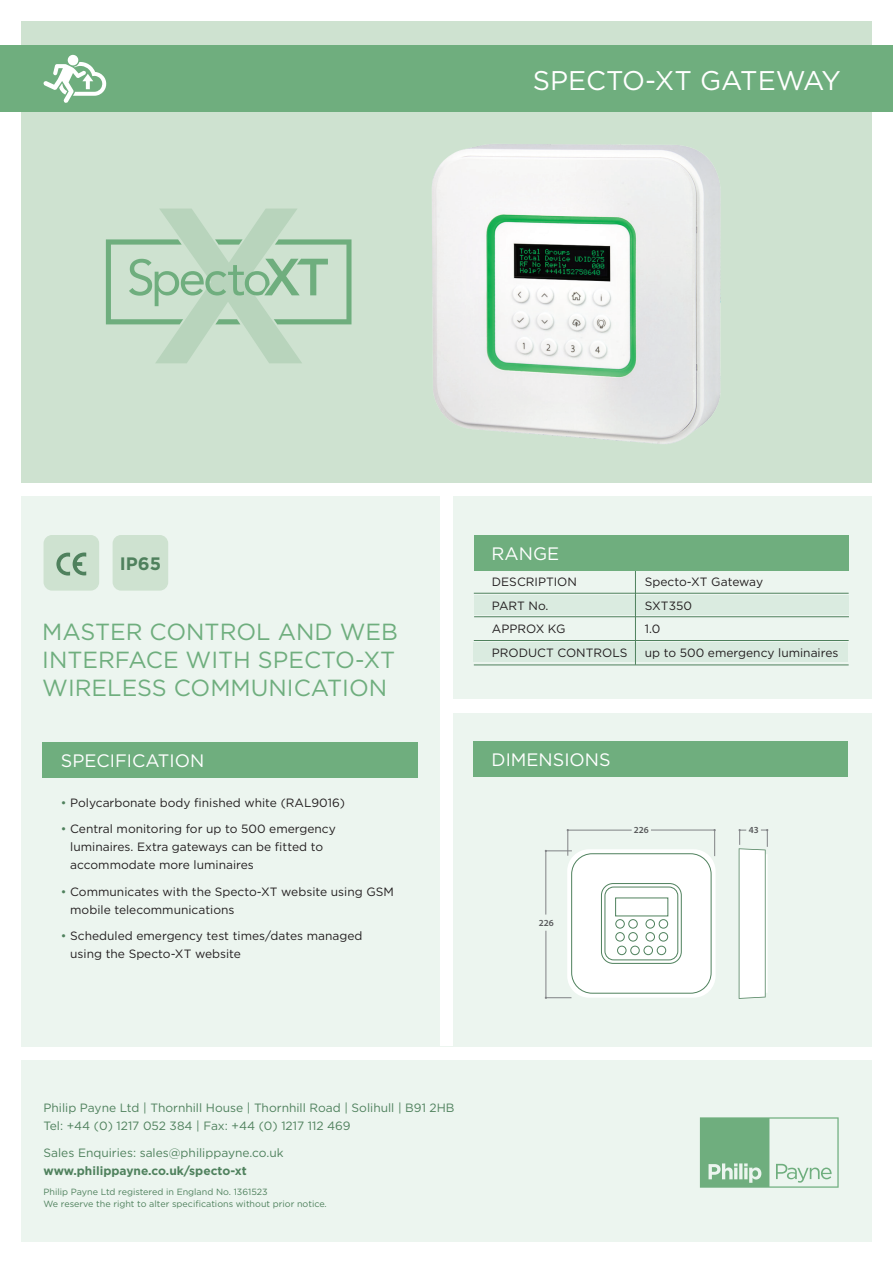
<style>
.page{position:relative;width:893px;height:1263px;background:#fff}
.page>*{position:absolute;margin:0;border:0;box-sizing:border-box;transform-origin:0 0}
.t1{font:27px "Gotham";color:#fff}
.t2{font:23.25px/27.9px "Gotham";color:#6fae7e;text-align:justify}
.t3{font:18px "Gotham";color:#fff}
.t4{font:700 18px "Gotham";color:#4f815d}
.t5{font:12px/18px "Gotham";color:#231f20}
.t6{font:12px/18px "Gotham";color:#4f815d}
.t7{font:600 9.3px "Myriad Pro";color:#57585a}
.t8{font:9px/12px "Gotham";color:#4f815d}
.s1{color:#4f815d}
.s2{font-weight:700}
</style>
<div class="page">
<div style="left:21px;top:485px;width:851px;height:757px;background:#ecf5ef"></div>
<div style="left:474px;top:595px;width:375px;height:20px;background:#daebe0"></div>
<div style="left:473px;top:642px;width:375px;height:20px;background:#daebe0"></div>
<div style="left:42px;top:743px;width:376px;height:35px;background:#6fae7e"></div>
<div style="left:21px;top:21px;width:851px;height:468px;background:#cee2d0"></div>
<div style="left:0;top:45px;width:893px;height:67px;background:#6fae7e"></div>
<svg style="left:106px;top:209px;width:245px;height:154px"></svg>
<img style="left:432px;top:144px;width:289px;height:300px">
<svg style="left:545px;top:829px;width:171px;height:170px"></svg>
<svg style="left:738px;top:829px;width:30px;height:170px"></svg>
<div style="left:44px;top:535px;width:55px;height:56px;background:#cee2d0;border-radius:9px"></div>
<svg style="left:56px;top:552px;width:30px;height:23px"></svg>
<div style="left:113px;top:535px;width:55px;height:56px;background:#cee2d0;border-radius:9px"></div>
<div style="left:473px;top:741px;width:375px;height:36px;background:#6fae7e"></div>
<hr style="left:474px;top:640px;width:375px;height:1px;background:#4f815d">
<hr style="left:474px;top:616px;width:375px;height:1px;background:#4f815d">
<hr style="left:474px;top:593px;width:375px;height:1px;background:#4f815d">
<hr style="left:635px;top:540px;width:1px;height:125px;background:#4f815d">
<div style="left:474px;top:536px;width:374px;height:35px;background:#6fae7e"></div>
<svg style="left:700px;top:1117px;width:139px;height:71px"></svg>
<hr style="left:474px;top:665px;width:375px;height:1px;background:#4f815d">
<div style="left:440px;top:485px;width:13px;height:561px;background:#fff"></div>
<div style="left:18px;top:483px;width:860px;height:12px;background:#fff"></div>
<div style="left:17px;top:1047px;width:859px;height:13px;background:#fff"></div>
<div style="left:448px;top:699px;width:430px;height:14px;background:#fff"></div>
<svg style="left:43px;top:54px;width:64px;height:49px"></svg>
<p class="t1" style="left:533px;top:63px;width:310px">SPECTO-XT GATEWAY</p>
<p class="t4" style="left:120px;top:552px;width:43px">IP65</p>
<p class="t2" style="left:42px;top:617px;width:357px">MASTER CONTROL AND WEB INTERFACE WITH SPECTO-XT WIRELESS COMMUNICATION</p>
<p class="t3" style="left:61px;top:749px;width:145px">SPECIFICATION</p>
<p class="t5" style="left:61px;top:793px;width:286px"><span class="s1">•</span> Polycarbonate body finished white (RAL9016)</p>
<p class="t5" style="left:70px;top:820px;width:267px;text-indent:-9px"><span class="s1">•</span> Central monitoring for up to 500 emergency luminaires. Extra gateways can be fitted to accommodate more luminaires</p>
<p class="t5" style="left:70px;top:882px;width:325px;text-indent:-9px"><span class="s1">•</span> Communicates with the Specto-XT website using GSM mobile telecommunications</p>
<p class="t5" style="left:70px;top:927px;width:294px;text-indent:-9px"><span class="s1">•</span> Scheduled emergency test times/dates managed using the Specto-XT website</p>
<p class="t3" style="left:492px;top:542px;width:69px">RANGE</p>
<p class="t5" style="left:492px;top:573px;width:87px">DESCRIPTION</p>
<p class="t5" style="left:645px;top:573px;width:120px">Specto-XT Gateway</p>
<p class="t5" style="left:492px;top:596px;width:58px">PART No.</p>
<p class="t5" style="left:645px;top:596px;width:49px">SXT350</p>
<p class="t5" style="left:492px;top:620px;width:75px">APPROX KG</p>
<p class="t5" style="left:645px;top:620px;width:17px">1.0</p>
<p class="t5" style="left:492px;top:643px;width:137px">PRODUCT CONTROLS</p>
<p class="t5" style="left:645px;top:643px;width:195px">up to 500 emergency luminaires</p>
<p class="t3" style="left:492px;top:748px;width:121px">DIMENSIONS</p>
<p class="t7" style="left:634px;top:824px;width:16px">226</p>
<p class="t7" style="left:749px;top:824px;width:11px">43</p>
<p class="t7" style="left:539px;top:916px;width:16px">226</p>
<p class="t6" style="left:44px;top:1098px;width:412px">Philip Payne Ltd | Thornhill House | Thornhill Road | Solihull | B91 2HB<br>Tel: +44 (0) 1217 052 384 | Fax: +44 (0) 1217 112 469</p>
<p class="t6" style="left:44px;top:1143px;width:242px">Sales Enquiries: sales@philippayne.co.uk <span class="s2">www.philippayne.co.uk/specto-xt</span></p>
<p class="t8" style="left:44px;top:1186px;width:285px">Philip Payne Ltd registered in England No. 1361523<br>We reserve the right to alter specifications without prior notice.</p>
</div>
